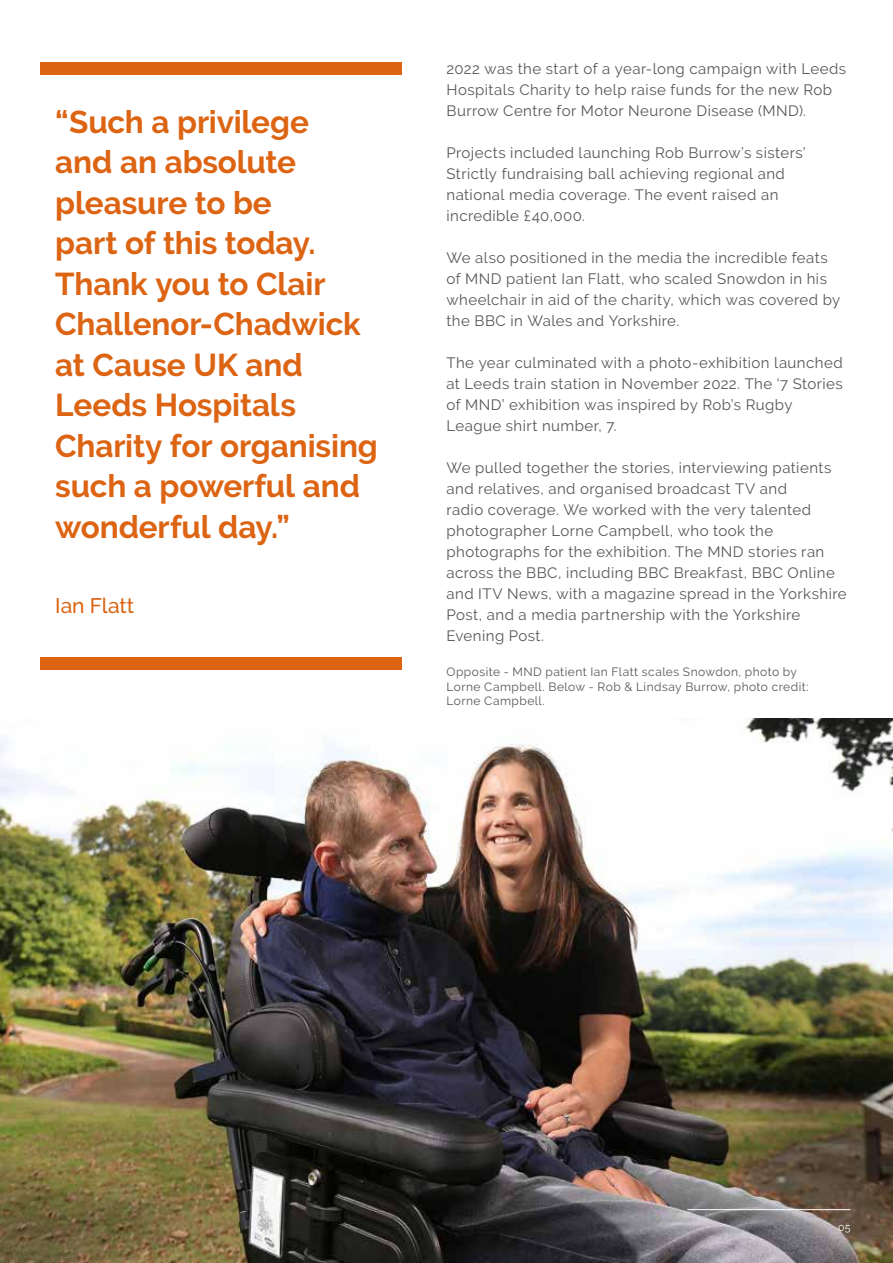
<style>
.page{position:relative;width:893px;height:1263px;background:#fff}
.page>*{position:absolute;margin:0;border:0;box-sizing:border-box;transform-origin:0 0}
.t1{font:700 31.5px/40.5px "Raleway";letter-spacing:-.005em;color:#dc6413}
.t2{font:500 21px "Raleway";letter-spacing:-.005em;color:#dc6413}
.t3{font:15px/21px "Raleway";letter-spacing:.03em;color:#575756}
.t4{font:12px/14.4px "Raleway";letter-spacing:.04em;color:#575756}
.t5{font:10.5px "Raleway";color:#fff}
</style>
<div class="page">
<img style="left:0;top:719px;width:893px;height:544px">
<hr style="left:687px;top:1209px;width:163px;height:1px;background:#fff">
<div style="left:40px;top:62px;width:361px;height:12px;background:#dc6413"></div>
<div style="left:40px;top:657px;width:361px;height:13px;background:#dc6413"></div>
<h1 class="t1" style="left:55px;top:104px;width:324px">“Such a privilege<br>and an absolute pleasure to be<br>part of this today.<br>Thank you to Clair<br>Challenor-Chadwick at Cause UK and<br>Leeds Hospitals<br>Charity for organising such a powerful and wonderful day.”</h1>
<h2 class="t2" style="left:55px;top:597px;width:80px">Ian Flatt</h2>
<p class="t3" style="left:446px;top:59px;width:401px">2022 was the start of a year-long campaign with Leeds<br>Hospitals Charity to help raise funds for the new Rob<br>Burrow Centre for Motor Neurone Disease (MND).</p>
<p class="t3" style="left:446px;top:143px;width:361px">Projects included launching Rob Burrow’s sisters’ Strictly fundraising ball achieving regional and national media coverage. The event raised an incredible £40,000.</p>
<p class="t3" style="left:446px;top:248px;width:395px">We also positioned in the media the incredible feats of MND patient Ian Flatt, who scaled Snowdon in his wheelchair in aid of the charity, which was covered by the BBC in Wales and Yorkshire.</p>
<p class="t3" style="left:446px;top:353px;width:398px">The year culminated with a photo-exhibition launched at Leeds train station in November 2022. The ‘7 Stories of MND’ exhibition was inspired by Rob’s Rugby League shirt number, 7.</p>
<p class="t3" style="left:446px;top:458px;width:402px">We pulled together the stories, interviewing patients and relatives, and organised broadcast TV and<br>radio coverage. We worked with the very talented photographer Lorne Campbell, who took the photographs for the exhibition. The MND stories ran across the BBC, including BBC Breakfast, BBC Online and ITV News, with a magazine spread in the Yorkshire Post, and a media partnership with the Yorkshire Evening Post.</p>
<p class="t4" style="left:446px;top:666px;width:364px">Opposite - MND patient Ian Flatt scales Snowdon, photo by<br>Lorne Campbell. Below - Rob &amp; Lindsay Burrow, photo credit:<br>Lorne Campbell.</p>
<p class="t5" style="left:838px;top:1223px;width:14px">05</p>
</div>
